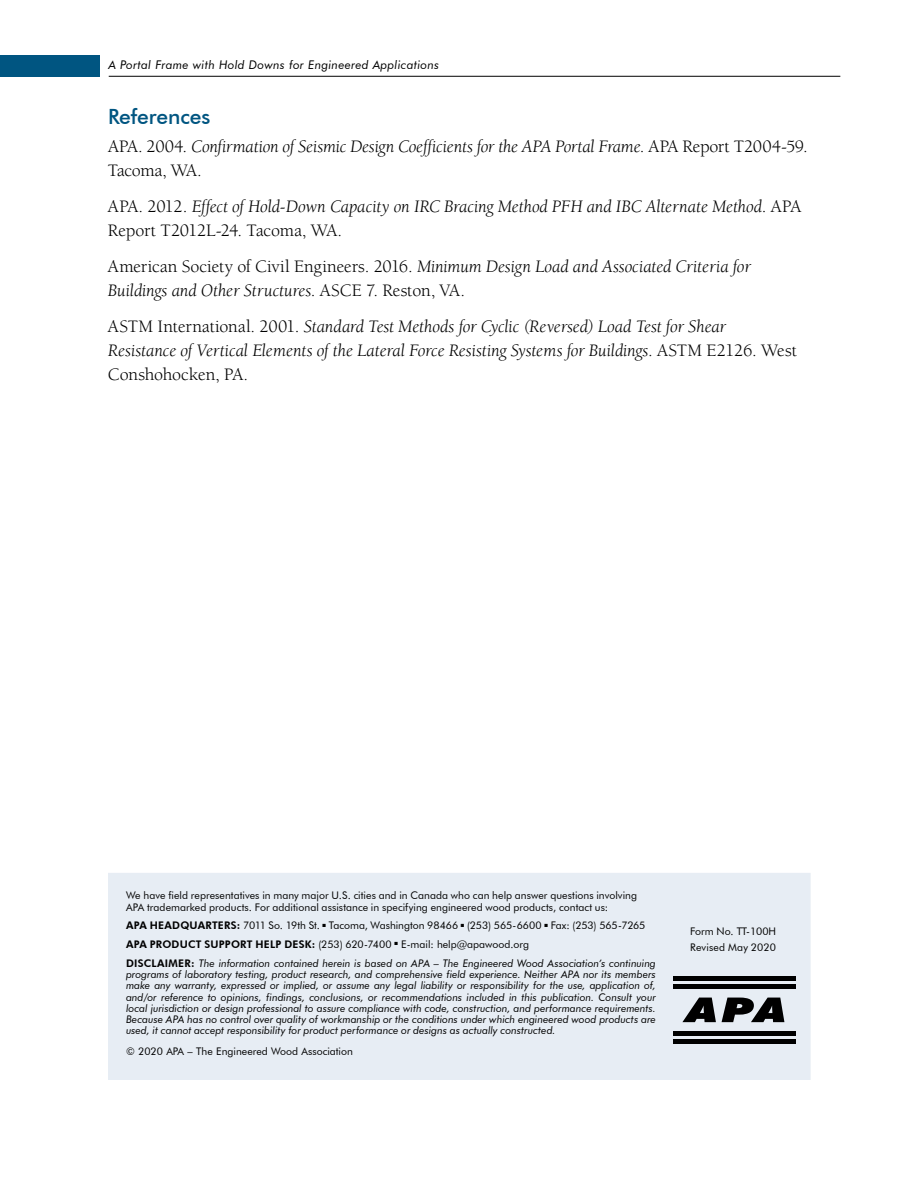
<style>
.page{position:relative;width:918px;height:1188px;background:#fff}
.page>*{position:absolute;margin:0;border:0;box-sizing:border-box;transform-origin:0 0}
.t1{font:500 21px "Futura BT";letter-spacing:-.005em;color:#005581}
.t2{font:italic 18px/24px "Berkeley";letter-spacing:-.01em;color:#000}
.t3{font:italic 12px "Futura BT";letter-spacing:.02em;color:#000}
.t4{font:italic 10.5px/11.2px "Futura BT";color:#000;text-align:justify}
.t5{font:10.5px/19px "Futura BT";color:#000}
.s1{font-style:normal}
.s2{font-weight:800}
.s3{font-style:italic}
</style>
<div class="page">
<hr style="left:109px;top:76px;width:731px;height:1px;background:#000">
<div style="left:0;top:55px;width:100px;height:21px;background:#005581"></div>
<div style="left:108px;top:873px;width:702px;height:207px;background:#e7edf4"></div>
<hr style="left:674px;top:984px;width:122px;height:4px;background:#000">
<div style="left:674px;top:976px;width:122px;height:5px;background:#000"></div>
<svg style="left:682px;top:998px;width:34px;height:24px"></svg>
<svg style="left:722px;top:998px;width:62px;height:24px"></svg>
<div style="left:674px;top:1039px;width:122px;height:5px;background:#000"></div>
<hr style="left:674px;top:1032px;width:122px;height:4px;background:#000">
<p class="t3" style="left:108px;top:57px;width:332px">A Portal Frame with Hold Downs for Engineered Applications</p>
<h1 class="t1" style="left:108px;top:104px;width:104px">References</h1>
<h2 class="t2" style="left:108px;top:135px;width:701px"><span class="s1">APA. 2004.</span> Confirmation of Seismic Design Coefficients for the APA Portal Frame<span class="s1">. APA Report T2004-59.<br>Tacoma, WA.</span></h2>
<h2 class="t2" style="left:108px;top:195px;width:695px"><span class="s1">APA. 2012.</span> Effect of Hold-Down Capacity on IRC Bracing Method PFH and IBC Alternate Method<span class="s1">. APA<br>Report T2012L-24. Tacoma, WA.</span></h2>
<h2 class="t2" style="left:108px;top:255px;width:645px"><span class="s1">American Society of Civil Engineers. 2016.</span> Minimum Design Load and Associated Criteria for<br>Buildings and Other Structures<span class="s1">. ASCE 7. Reston, VA.</span></h2>
<h2 class="t2" style="left:108px;top:315px;width:691px"><span class="s1">ASTM International. 2001.</span> Standard Test Methods for Cyclic (Reversed) Load Test for Shear<br>Resistance of Vertical Elements of the Lateral Force Resisting Systems for Buildings<span class="s1">. ASTM E2126. West<br>Conshohocken, PA.</span></h2>
<p class="t5" style="left:126px;top:889px;width:513px;line-height:12px">We have field representatives in many major U.S. cities and in Canada who can help answer questions involving<br>APA trademarked products. For additional assistance in specifying engineered wood products, contact us:</p>
<p class="t5" style="left:126px;top:916px;width:531px"><span class="s2">APA HEADQUARTERS:</span> 7011 So. 19th St. ■ Tacoma, Washington 98466 ■ (253) 565-6600 ■ Fax: (253) 565-7265<br><span class="s2">APA PRODUCT SUPPORT HELP DESK:</span> (253) 620-7400 ■ E-mail: help@apawood.org<br><span class="s2">DISCLAIMER:</span> <span class="s3">The information contained herein is based on APA – The Engineered Wood Association’s continuing</span></p>
<p class="t4" style="left:126px;top:969px;width:531px">programs of laboratory testing, product research, and comprehensive field experience. Neither APA nor its members make any warranty, expressed or implied, or assume any legal liability or responsibility for the use, application of, and/or reference to opinions, findings, conclusions, or recommendations included in this publication. Consult your local jurisdiction or design professional to assure compliance with code, construction, and performance requirements.<br>Because APA has no control over quality of workmanship or the conditions under which engineered wood products are used, it cannot accept responsibility for product performance or designs as actually constructed.</p>
<p class="t5" style="left:126px;top:1042px;width:229px">© 2020 APA – The Engineered Wood Association</p>
<p class="t5" style="left:690px;top:923px;width:87px;line-height:16.5px">Form No. TT-100H<br>Revised May 2020</p>
</div>
